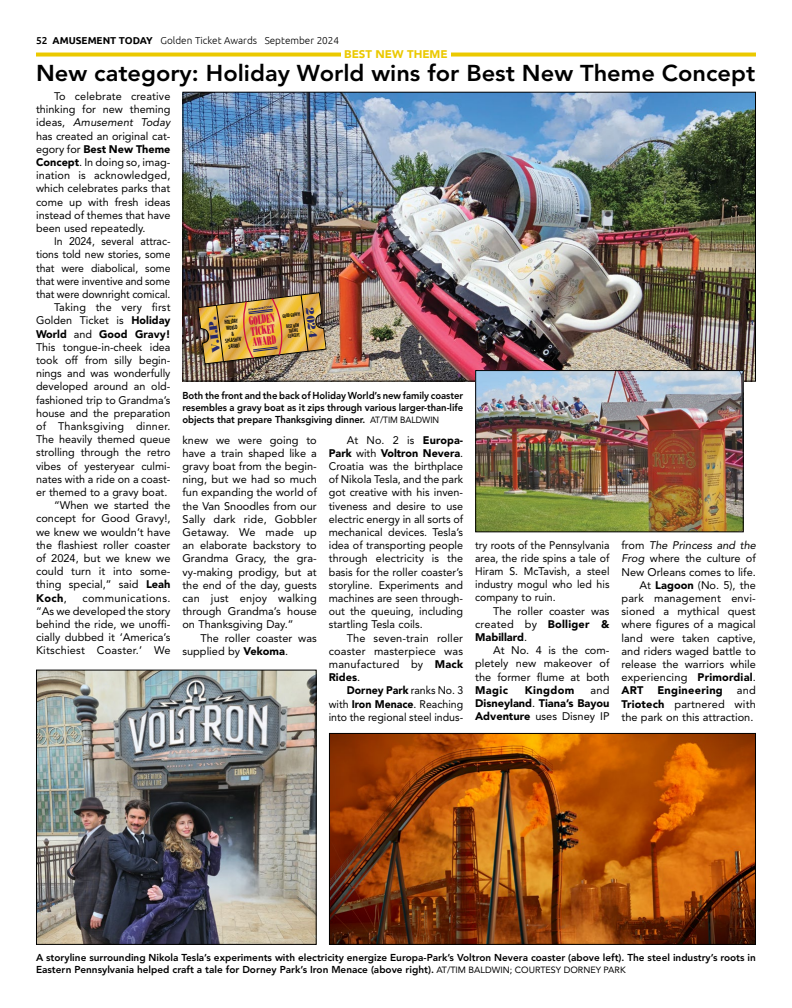
<style>
.page{position:relative;width:792px;height:1008px;background:#fff}
.page>*{position:absolute;margin:0;border:0;box-sizing:border-box;transform-origin:0 0}
.t1{font:800 22.8px "Avenir LT Std";color:#000;scale:1.04 1}
.t2{font:12.2px/10.8px "Bodoni Poster";color:#d31245;text-align:justify;scale:.45 1}
.t3{font:11.2px "Bodoni Poster";color:#26286b}
.t4{font:11px/13.2px "Avenir LT Std";color:#000;text-align:justify}
.t5{font:11px/13.2px "Avenir LT Std";color:#000;text-align:justify;scale:.96 1}
.t6{font:11px "Avenir LT Std";color:#000;scale:.95 1}
.t7{font:900 11px/13.2px "Avenir LT Std";color:#000;text-align:justify}
.t8{font:11px "Avenir LT Std";letter-spacing:.02em;color:#000}
.t9{font:italic 11px "Avenir LT Std";color:#000}
.t10{font:900 11px "Avenir LT Std";color:#ebc900;scale:1.04 1}
.t11{font:900 11px "Avenir LT Std";letter-spacing:.025em;color:#000}
.t12{font:900 11px "Avenir LT Std";letter-spacing:.035em;color:#000}
.t13{font:800 10px/12px "Avenir LT Std";color:#000}
.t14{font:800 10px/12px "Avenir LT Std";color:#000;text-align:justify;scale:.95 1}
.t15{font:300 10px "Ubuntu";color:#000}
.t16{font:700 condensed 6.2px/6.2px "Myriad Pro";color:#000;text-align:center;scale:.75 1}
.t17{font:700 condensed 5.3px/10.9px "Myriad Pro";color:#000;text-align:center;scale:.75 1}
.t18{font:700 condensed 2px "Myriad Pro";color:#000}
.s1{font-weight:500}
.s2{font-weight:700}
.s3{font-style:italic}
.s4{font-weight:900}
.s5{font-weight:400}
.s6{font-weight:400;font-size:9px}
.s7{font-style:normal}
</style>
<div class="page">
<img style="left:184px;top:94px;width:570px;height:286px">
<img style="left:195px;top:293px;width:131px;height:74px">
<svg style="left:36px;top:53px;width:720px;height:4px;background:#edcf1e"></svg>
<div style="left:341px;top:46px;width:110px;height:15px;background:#fff"></div>
<img style="left:477px;top:372px;width:265px;height:158px">
<div style="left:475px;top:370px;width:269px;height:162px;border:1px solid #000"></div>
<img style="left:38px;top:672px;width:277px;height:271px">
<div style="left:36px;top:670px;width:281px;height:275px;border:1px solid #000"></div>
<img style="left:331px;top:735px;width:423px;height:208px">
<div style="left:329px;top:733px;width:427px;height:212px;border:1px solid #000"></div>
<p class="t15" style="left:36px;top:34px;width:305px"><span class="s1">52</span> <span class="s2">AMUSEMENT TODAY</span> Golden Ticket Awards September 2024</p>
<h1 class="t1" style="left:36px;top:59px;width:693px">New category: Holiday World wins for Best New Theme Concept</h1>
<p class="t4" style="left:36px;top:90px;width:136px;text-indent:18px">To celebrate creative thinking for new theming ideas, <span class="s3">Amusement Today </span>has created an original cat&shy;egory for <span class="s4">Best New Theme Concept</span>. In doing so, imag&shy;ination is acknowledged, which celebrates parks that come up with fresh ideas instead of themes that have been used repeatedly.</p>
<p class="t6" style="left:54px;top:235px;width:124px">In 2024, several attrac-</p>
<p class="t6" style="left:36px;top:248px;width:143px">tions told new stories, some</p>
<p class="t6" style="left:36px;top:261px;width:143px">that were diabolical, some</p>
<p class="t6" style="left:36px;top:275px;width:143px">that were inventive and some</p>
<p class="t6" style="left:36px;top:288px;width:143px">that were downright comical.</p>
<p class="t4" style="left:54px;top:301px;width:118px">Taking the very first</p>
<p class="t4" style="left:36px;top:314px;width:136px">Golden Ticket is <span class="s4">Holiday</span></p>
<p class="t7" style="left:36px;top:327px;width:136px">World <span class="s5">and</span> Good Gravy!</p>
<p class="t4" style="left:36px;top:340px;width:136px">This tongue-in-cheek idea</p>
<p class="t4" style="left:36px;top:354px;width:136px">took off from silly begin-</p>
<p class="t4" style="left:36px;top:367px;width:136px">nings and was wonderfully</p>
<p class="t4" style="left:36px;top:380px;width:136px">developed around an old-</p>
<p class="t4" style="left:36px;top:393px;width:136px">fashioned trip to Grandma’s</p>
<p class="t4" style="left:36px;top:406px;width:136px">house and the preparation</p>
<p class="t8" style="left:36px;top:420px;width:136px">of Thanksgiving dinner.</p>
<p class="t4" style="left:36px;top:433px;width:136px">The heavily themed queue</p>
<p class="t4" style="left:36px;top:446px;width:136px">strolling through the retro</p>
<p class="t4" style="left:36px;top:459px;width:136px">vibes of yesteryear culmi-</p>
<p class="t4" style="left:36px;top:472px;width:136px">nates with a ride on a coast-</p>
<p class="t4" style="left:36px;top:486px;width:133px">er themed to a gravy boat.</p>
<p class="t4" style="left:54px;top:499px;width:118px">“When we started the</p>
<p class="t4" style="left:36px;top:512px;width:136px">concept for Good Gravy!,</p>
<p class="t4" style="left:36px;top:525px;width:136px">we knew we wouldn’t have</p>
<p class="t4" style="left:36px;top:538px;width:136px">the flashiest roller coaster</p>
<p class="t4" style="left:36px;top:552px;width:136px">of 2024, but we knew we</p>
<p class="t4" style="left:36px;top:565px;width:136px">could turn it into some-</p>
<p class="t4" style="left:36px;top:578px;width:136px">thing special,” said <span class="s4">Leah</span></p>
<p class="t7" style="left:36px;top:591px;width:32px">Koch<span class="s5">,</span></p>
<p class="t10" style="left:344px;top:47px;width:101px">BEST NEW THEME</p>
<p class="t3" style="left:210px;top:353px;width:37px;rotate:-97deg">V.I.P.</p>
<p class="t3" style="left:316px;top:307px;width:31px;rotate:83deg">2024</p>
<p class="t17" style="left:282px;top:311px;width:25px;rotate:-7deg">GOOD GRAVY!<br>BEST NEW</p>
<p class="t17" style="left:287px;top:329px;width:17px;line-height:4.7px;text-align:left;rotate:-7deg">THEME<br>CONCEPT</p>
<p class="t2" style="left:248px;top:315px;width:58px;rotate:-7deg">GOLDEN TICKET AWARD</p>
<p class="t18" style="left:226px;top:316px;width:11px;rotate:-7deg">PRESENTED TO</p>
<p class="t16" style="left:223px;top:319px;width:23px;rotate:-7deg">HOLIDAY<br>WORLD<br>&amp;<br>SPLASHIN’<br>SAFARI</p>
<p class="t14" style="left:182px;top:390px;width:297px">Both the front and the back of Holiday World’s new family coaster resembles a gravy boat as it zips through various larger-than-life objects that prepare Thanksgiving dinner. <span class="s6">AT/TIM BALDWIN</span></p>
<p class="t4" style="left:182px;top:433px;width:136px">knew we were going to have a train shaped like a gravy boat from the begin&shy;ning, but we had so much fun expanding the world of the Van Snoodles from our Sally dark ride, Gobbler Getaway. We made up an elaborate backstory to Grandma Gracy, the gra&shy;vy-making prodigy, but at the end of the day, guests can just enjoy walking through Grandma’s house on Thanksgiving Day.”</p>
<p class="t4" style="left:182px;top:631px;width:136px;text-indent:18px">The roller coaster was supplied by <span class="s4">Vekoma</span>.</p>
<p class="t4" style="left:329px;top:433px;width:136px;text-indent:18px">At No. 2 is <span class="s4">Europa-Park</span> with <span class="s4">Voltron Nevera</span>.<br>Croatia was the birthplace of Nikola Tesla, and the park got creative with his inven&shy;tiveness and desire to use electric energy in all sorts of mechanical devices. Tesla’s idea of transporting people through electricity is the basis for the roller coaster’s storyline. Experiments and machines are seen through&shy;out the queuing, including startling Tesla coils.</p>
<p class="t4" style="left:329px;top:631px;width:136px;text-indent:18px">The seven-train roller coaster masterpiece was manufactured by <span class="s4">Mack Rides</span>.</p>
<p class="t5" style="left:329px;top:684px;width:142px;text-indent:18px"><span class="s4">Dorney Park</span> ranks No. 3 with <span class="s4">Iron Menace</span>. Reaching into the regional steel indus-</p>
<p class="t5" style="left:475px;top:538px;width:142px">try roots of the Pennsylvania area, the ride spins a tale of Hiram S. McTavish, a steel industry mogul who led his company to ruin.</p>
<p class="t4" style="left:475px;top:604px;width:136px;text-indent:18px">The roller coaster was created by <span class="s4">Bolliger &amp; Mabillard</span>.</p>
<p class="t4" style="left:475px;top:644px;width:136px;text-indent:18px">At No. 4 is the com&shy;pletely new makeover of the former flume at both</p>
<p class="t7" style="left:475px;top:683px;width:34px">Magic</p>
<p class="t12" style="left:525px;top:683px;width:51px">Kingdom</p>
<p class="t9" style="left:622px;top:539px;width:136px"><span class="s7">from</span> The Princess and the</p>
<p class="t4" style="left:622px;top:552px;width:136px"><span class="s3">Frog</span> where the culture of</p>
<p class="t4" style="left:622px;top:565px;width:136px">New Orleans comes to life.</p>
<p class="t4" style="left:640px;top:578px;width:118px">At <span class="s4">Lagoon</span> (No. 5), the</p>
<p class="t4" style="left:622px;top:592px;width:136px">park management envi-</p>
<p class="t4" style="left:622px;top:605px;width:136px">sioned a mythical quest</p>
<p class="t4" style="left:622px;top:618px;width:136px">where figures of a magical</p>
<p class="t4" style="left:622px;top:631px;width:136px">land were taken captive,</p>
<p class="t4" style="left:622px;top:644px;width:136px">and riders waged battle to</p>
<p class="t4" style="left:622px;top:658px;width:136px">release the warriors while</p>
<p class="t4" style="left:622px;top:671px;width:136px">experiencing <span class="s4">Primordial</span>.</p>
<p class="t7" style="left:622px;top:684px;width:23px">ART</p>
<p class="t11" style="left:657px;top:684px;width:67px">Engineering</p>
<p class="t4" style="left:36px;top:591px;width:136px;text-indent:46px">communications. “As we developed the story behind the ride, we unoffi&shy;cially dubbed it ‘America’s Kitschiest Coaster.’ We</p>
<p class="t7" style="left:475px;top:683px;width:136px;text-indent:115px"><span class="s5">and </span>Disneyland<span class="s5">.</span> Tiana’s Bayou Adventure <span class="s5">uses Disney IP</span></p>
<p class="t4" style="left:622px;top:684px;width:136px;text-indent:115px">and <span class="s4">Triotech</span> partnered with the park on this attraction.</p>
<p class="t13" style="left:36px;top:952px;width:721px">A storyline surrounding Nikola Tesla’s experiments with electricity energize Europa-Park’s Voltron Nevera coaster (above left). The steel industry’s roots in<br>Eastern Pennsylvania helped craft a tale for Dorney Park’s Iron Menace (above right). <span class="s6">AT/TIM BALDWIN; COURTESY DORNEY PARK</span></p>
</div>
